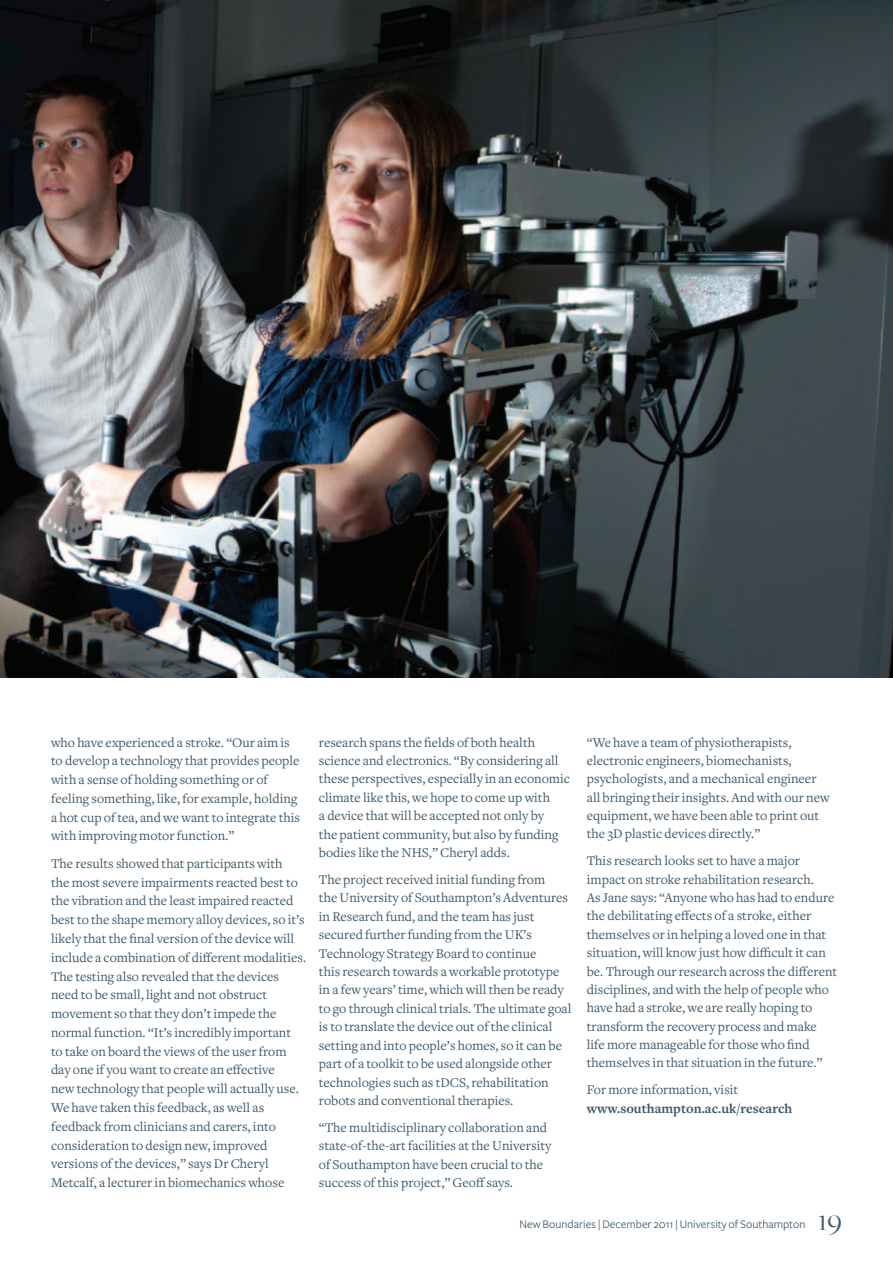
<style>
.page{position:relative;width:893px;height:1263px;background:#fff}
.page>*{position:absolute;margin:0;border:0;box-sizing:border-box;transform-origin:0 0}
.t1{font:30px "Freight Big";color:#3f596b}
.t2{font:13.8px/18.8px "Freight Text";color:#3f596b}
.t3{font:700 13.8px "Freight Text";color:#3f596b}
.t4{font:12px "Freight Sans";color:#3f596b}
</style>
<div class="page">
<img style="left:0;top:0;width:893px;height:677px">
<p class="t2" style="left:51px;top:733px;width:251px">who have experienced a stroke. “Our aim is to develop a technology that provides people with a sense of holding something or of feeling something, like, for example, holding a hot cup of tea, and we want to integrate this with improving motor function.”</p>
<p class="t2" style="left:51px;top:854px;width:257px">The results showed that participants with<br>the most severe impairments reacted best to the vibration and the least impaired reacted best to the shape memory alloy devices, so it’s likely that the final version of the device will include a combination of different modalities.<br>The testing also revealed that the devices need to be small, light and not obstruct movement so that they don’t impede the normal function. “It’s incredibly important to take on board the views of the user from day one if you want to create an effective<br>new technology that people will actually use.<br>We have taken this feedback, as well as feedback from clinicians and carers, into consideration to design new, improved versions of the devices,” says Dr Cheryl Metcalf, a lecturer in biomechanics whose</p>
<p class="t2" style="left:319px;top:733px;width:252px">research spans the fields of both health science and electronics. “By considering all these perspectives, especially in an economic climate like this, we hope to come up with<br>a device that will be accepted not only by<br>the patient community, but also by funding bodies like the NHS,” Cheryl adds.</p>
<p class="t2" style="left:319px;top:870px;width:254px">The project received initial funding from<br>the University of Southampton’s Adventures in Research fund, and the team has just secured further funding from the UK’s Technology Strategy Board to continue<br>this research towards a workable prototype in a few years’ time, which will then be ready to go through clinical trials. The ultimate goal is to translate the device out of the clinical setting and into people’s homes, so it can be part of a toolkit to be used alongside other technologies such as tDCS, rehabilitation robots and conventional therapies.</p>
<p class="t2" style="left:319px;top:1118px;width:234px">“The multidisciplinary collaboration and state-of-the-art facilities at the University of Southampton have been crucial to the success of this project,” Geoff says.</p>
<p class="t2" style="left:587px;top:733px;width:244px;line-height:18.3px">“We have a team of physiotherapists, electronic engineers, biomechanists, psychologists, and a mechanical engineer all bringing their insights. And with our new equipment, we have been able to print out the 3D plastic devices directly.”</p>
<p class="t2" style="left:587px;top:852px;width:252px;line-height:18.3px">This research looks set to have a major impact on stroke rehabilitation research.<br>As Jane says: “Anyone who has had to endure the debilitating effects of a stroke, either themselves or in helping a loved one in that situation, will know just how difficult it can be. Through our research across the different disciplines, and with the help of people who have had a stroke, we are really hoping to transform the recovery process and make life more manageable for those who find themselves in that situation in the future.”</p>
<p class="t2" style="left:587px;top:1081px;width:153px">For more information, visit</p>
<p class="t3" style="left:587px;top:1100px;width:207px">www.southampton.ac.uk/research</p>
<p class="t4" style="left:519px;top:1217px;width:288px">New Boundaries | December 2011 | University of Southampton</p>
<h1 class="t1" style="left:818px;top:1204px;width:25px">19</h1>
</div>
